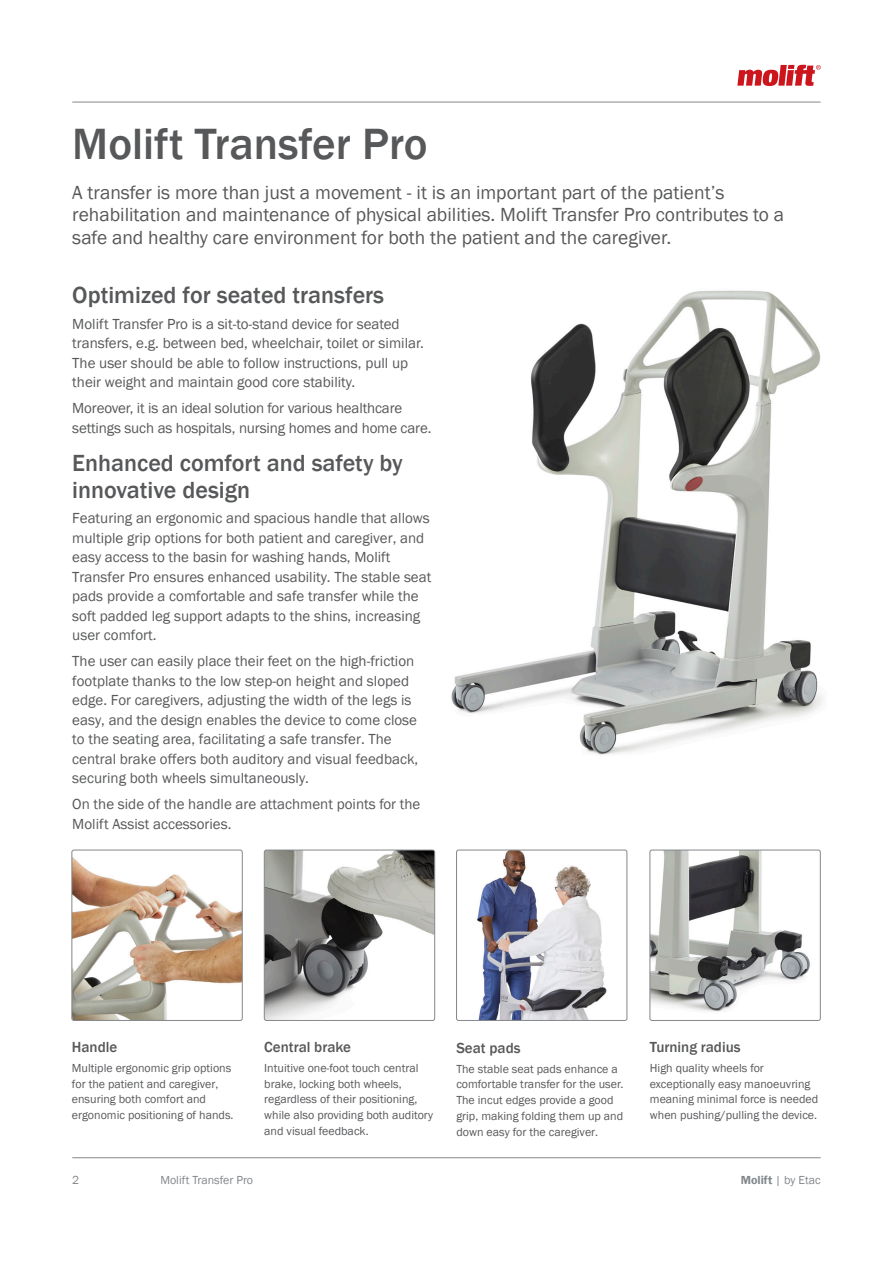
<style>
.page{position:relative;width:893px;height:1263px;background:#fff}
.page>*{position:absolute;margin:0;border:0;box-sizing:border-box;transform-origin:0 0}
._3__Header_-_Intro__toc{font:500 45px "Franklin Gothic";color:#57585a}
._4__Body_-_Basic_body{font:500 24px/27px "Franklin Gothic";color:#57585a}
._3__Body_-_Intro{font:19.5px/22.5px "Franklin Gothic";color:#57585a}
._4__Body_-_Basic_body-2{font:15px/19.5px "Franklin Gothic";color:#57585a}
._5__Header_-_Features___options{font:500 15px "Franklin Gothic";color:#57585a}
._5__Body_-_Features___options{font:500 15px "Franklin Gothic";color:#57585a}
._5__Body_-_Features___options-2{font:12px/15.8px "Franklin Gothic";color:#57585a}
.t1{font:12px "Franklin Gothic";color:#83888c}
.s1{font-weight:600}
</style>
<div class="page">
<img style="left:451px;top:290px;width:371px;height:465px">
<hr style="left:72px;top:102px;width:749px;height:1px;background:#83888c">
<hr style="left:72px;top:1157px;width:749px;height:1px;background:#83888c">
<svg style="left:737px;top:65px;width:84px;height:21px"></svg>
<img style="left:651px;top:852px;width:159px;height:160px">
<div style="left:649px;top:850px;width:172px;height:171px;border:1px solid #83888c;border-radius:2px"></div>
<img style="left:456px;top:850px;width:171px;height:169px">
<div style="left:456px;top:850px;width:171px;height:171px;border:1px solid #83888c;border-radius:2px"></div>
<img style="left:264px;top:850px;width:171px;height:169px">
<div style="left:264px;top:850px;width:171px;height:171px;border:1px solid #83888c;border-radius:2px"></div>
<img style="left:73px;top:857px;width:168px;height:162px">
<div style="left:71px;top:850px;width:172px;height:171px;border:1px solid #83888c;border-radius:2px"></div>
<p class="_3__Header_-_Intro__toc" style="left:72px;top:116px;width:357px">Molift Transfer Pro</p>
<p class="_3__Body_-_Intro" style="left:72px;top:181px;width:713px">A transfer is more than just a movement - it is an important part of the patient’s rehabilitation and maintenance of physical abilities. Molift Transfer Pro contributes to a safe and healthy care environment for both the patient and the caregiver.</p>
<p class="_4__Body_-_Basic_body" style="left:72px;top:282px;width:313px">Optimized for seated transfers</p>
<p class="_4__Body_-_Basic_body-2" style="left:72px;top:314px;width:353px">Molift Transfer Pro is a sit-to-stand device for seated transfers, e.g. between bed, wheelchair, toilet or similar.<br>The user should be able to follow instructions, pull up their weight and maintain good core stability.</p>
<p class="_4__Body_-_Basic_body-2" style="left:72px;top:399px;width:361px">Moreover, it is an ideal solution for various healthcare settings such as hospitals, nursing homes and home care.</p>
<p class="_4__Body_-_Basic_body" style="left:72px;top:449px;width:332px">Enhanced comfort and safety by innovative design</p>
<p class="_4__Body_-_Basic_body-2" style="left:72px;top:509px;width:361px">Featuring an ergonomic and spacious handle that allows multiple grip options for both patient and caregiver, and easy access to the basin for washing hands, Molift Transfer Pro ensures enhanced usability. The stable seat pads provide a comfortable and safe transfer while the soft padded leg support adapts to the shins, increasing user comfort.</p>
<p class="_4__Body_-_Basic_body-2" style="left:72px;top:652px;width:347px">The user can easily place their feet on the high-friction footplate thanks to the low step-on height and sloped edge. For caregivers, adjusting the width of the legs is easy, and the design enables the device to come close to the seating area, facilitating a safe transfer. The central brake offers both auditory and visual feedback, securing both wheels simultaneously.</p>
<p class="_4__Body_-_Basic_body-2" style="left:72px;top:795px;width:350px">On the side of the handle are attachment points for the<br>Molift Assist accessories.</p>
<p class="_5__Body_-_Features___options" style="left:72px;top:1037px;width:47px">Handle</p>
<p class="_5__Body_-_Features___options-2" style="left:72px;top:1060px;width:163px">Multiple ergonomic grip options for the patient and caregiver, ensuring both comfort and ergonomic positioning of hands.</p>
<p class="_5__Header_-_Features___options" style="left:264px;top:1037px;width:88px">Central brake</p>
<p class="_5__Body_-_Features___options-2" style="left:264px;top:1060px;width:170px">Intuitive one-foot touch central brake, locking both wheels, regardless of their positioning, while also providing both auditory and visual feedback.</p>
<p class="_5__Body_-_Features___options" style="left:456px;top:1038px;width:66px">Seat pads</p>
<p class="_5__Body_-_Features___options-2" style="left:456px;top:1061px;width:168px">The stable seat pads enhance a comfortable transfer for the user.<br>The incut edges provide a good grip, making folding them up and down easy for the caregiver.</p>
<p class="_5__Header_-_Features___options" style="left:650px;top:1037px;width:92px">Turning radius</p>
<p class="_5__Body_-_Features___options-2" style="left:650px;top:1060px;width:170px">High quality wheels for exceptionally easy manoeuvring meaning minimal force is needed when pushing/pulling the device.</p>
<p class="t1" style="left:72px;top:1173px;width:9px">2</p>
<p class="t1" style="left:160px;top:1173px;width:94px">Molift Transfer Pro</p>
<p class="t1" style="left:741px;top:1173px;width:81px"><span class="s1">Molift</span> | by Etac</p>
</div>
